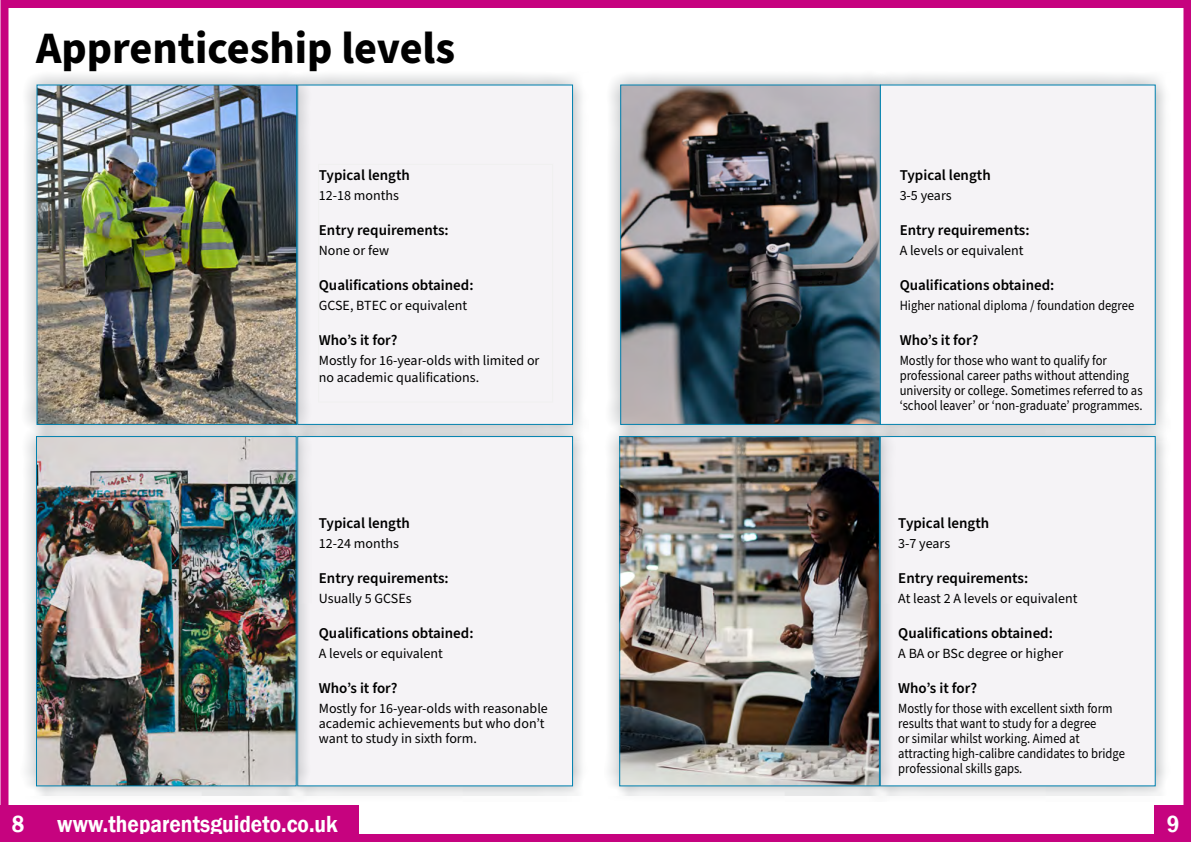
<style>
.page{position:relative;width:1191px;height:842px;background:#fff}
.page>*{position:absolute;margin:0;border:0;box-sizing:border-box;transform-origin:0 0}
.chapter_headings{font:700 45px "Source Sans Pro";color:#000}
.t1{font:600 24px "Franklin Gothic";color:#fff;scale:.89 1}
.first_paragraph{font:600 15px "Source Sans Pro";color:#000}
._02_main_text{font:14px/15px "Source Sans Pro";color:#000;scale:.9 1}
._02_main_text-2{font:14px/15px "Source Sans Pro";color:#000}
</style>
<div class="page">
<div style="left:36px;top:806px;width:323px;height:36px;background:#c6037f"></div>
<div style="left:1155px;top:806px;width:36px;height:36px;background:#c6037f"></div>
<div style="left:0;top:806px;width:36px;height:36px;background:#c6037f"></div>
<div style="left:0;top:0;width:1191px;height:842px;border:8px solid #c6037f"></div>
<div style="left:281px;top:69px;width:307px;height:372px;background:#919598;opacity:.75"></div>
<div style="left:297px;top:85px;width:276px;height:340px;background:#f5f3f6;border:1px solid #0081af"></div>
<div style="left:21px;top:69px;width:292px;height:372px;background:#919598;opacity:.75"></div>
<img style="left:38px;top:87px;width:257px;height:334px">
<div style="left:36px;top:85px;width:261px;height:340px;border:1px solid #0081af"></div>
<div style="left:281px;top:421px;width:307px;height:381px;background:#919598;opacity:.75"></div>
<div style="left:297px;top:436px;width:276px;height:350px;background:#f5f3f6;border:1px solid #0081af"></div>
<div style="left:604px;top:69px;width:292px;height:372px;background:#919598;opacity:.75"></div>
<img style="left:622px;top:87px;width:242px;height:334px">
<div style="left:864px;top:69px;width:307px;height:372px;background:#919598;opacity:.75"></div>
<div style="left:880px;top:85px;width:275px;height:340px;background:#f5f3f6;border:1px solid #0081af"></div>
<div style="left:20px;top:421px;width:292px;height:381px;background:#919598;opacity:.75"></div>
<img style="left:38px;top:438px;width:257px;height:346px">
<div style="left:36px;top:436px;width:261px;height:350px;border:1px solid #0081af"></div>
<div style="left:864px;top:421px;width:307px;height:381px;background:#919598;opacity:.75"></div>
<div style="left:880px;top:436px;width:275px;height:350px;background:#f5f3f6;border:1px solid #0081af"></div>
<div style="left:603px;top:421px;width:292px;height:381px;background:#919598;opacity:.75"></div>
<img style="left:621px;top:438px;width:257px;height:346px">
<div style="left:619px;top:436px;width:261px;height:350px;border:1px solid #0081af"></div>
<p class="chapter_headings" style="left:36px;top:18px;width:420px">Apprenticeship levels</p>
<p class="first_paragraph" style="left:319px;top:165px;width:93px">Typical length</p>
<p class="_02_main_text-2" style="left:319px;top:188px;width:82px">12-18 months</p>
<p class="first_paragraph" style="left:319px;top:220px;width:131px">Entry requirements:</p>
<p class="_02_main_text-2" style="left:319px;top:243px;width:72px">None or few</p>
<p class="first_paragraph" style="left:319px;top:275px;width:156px">Qualifications obtained:</p>
<p class="_02_main_text-2" style="left:319px;top:298px;width:150px">GCSE, BTEC or equivalent</p>
<p class="first_paragraph" style="left:319px;top:330px;width:80px">Who’s it for?</p>
<p class="_02_main_text-2" style="left:319px;top:352px;width:222px;line-height:17px">Mostly for 16-year-olds with limited or no academic qualifications.</p>
<p class="first_paragraph" style="left:319px;top:513px;width:93px">Typical length</p>
<p class="_02_main_text-2" style="left:319px;top:536px;width:82px">12-24 months</p>
<p class="first_paragraph" style="left:319px;top:568px;width:131px">Entry requirements:</p>
<p class="_02_main_text-2" style="left:319px;top:591px;width:94px">Usually 5 GCSEs</p>
<p class="first_paragraph" style="left:319px;top:623px;width:156px">Qualifications obtained:</p>
<p class="_02_main_text-2" style="left:319px;top:646px;width:125px">A levels or equivalent</p>
<p class="first_paragraph" style="left:319px;top:678px;width:80px">Who’s it for?</p>
<p class="_02_main_text-2" style="left:319px;top:701px;width:230px">Mostly for 16-year-olds with reasonable academic achievements but who don’t want to study in sixth form.</p>
<p class="first_paragraph" style="left:899px;top:164px;width:93px">Typical length</p>
<p class="_02_main_text-2" style="left:899px;top:188px;width:54px">3-5 years</p>
<p class="first_paragraph" style="left:899px;top:219px;width:131px">Entry requirements:</p>
<p class="_02_main_text-2" style="left:899px;top:243px;width:125px">A levels or equivalent</p>
<p class="first_paragraph" style="left:899px;top:274px;width:156px">Qualifications obtained:</p>
<p class="_02_main_text" style="left:899px;top:298px;width:262px">Higher national diploma / foundation degree</p>
<p class="first_paragraph" style="left:899px;top:329px;width:80px">Who’s it for?</p>
<p class="_02_main_text" style="left:899px;top:353px;width:271px">Mostly for those who want to qualify for professional career paths without attending university or college. Sometimes referred to as ‘school leaver’ or ‘non-graduate’ programmes.</p>
<p class="first_paragraph" style="left:898px;top:513px;width:93px">Typical length</p>
<p class="_02_main_text-2" style="left:898px;top:536px;width:54px">3-7 years</p>
<p class="first_paragraph" style="left:898px;top:568px;width:131px">Entry requirements:</p>
<p class="_02_main_text-2" style="left:898px;top:591px;width:181px">At least 2 A levels or equivalent</p>
<p class="first_paragraph" style="left:898px;top:623px;width:156px">Qualifications obtained:</p>
<p class="_02_main_text-2" style="left:898px;top:646px;width:166px">A BA or BSc degree or higher</p>
<p class="first_paragraph" style="left:898px;top:678px;width:80px">Who’s it for?</p>
<p class="_02_main_text" style="left:898px;top:701px;width:253px">Mostly for those with excellent sixth form results that want to study for a degree<br>or similar whilst working. Aimed at attracting high-calibre candidates to bridge professional skills gaps.</p>
<p class="t1" style="left:12px;top:809px;width:16px">8</p>
<h2 class="t1" style="left:57px;top:809px;width:317px">www.theparentsguideto.co.uk</h2>
<p class="t1" style="left:1166px;top:809px;width:16px">9</p>
</div>
